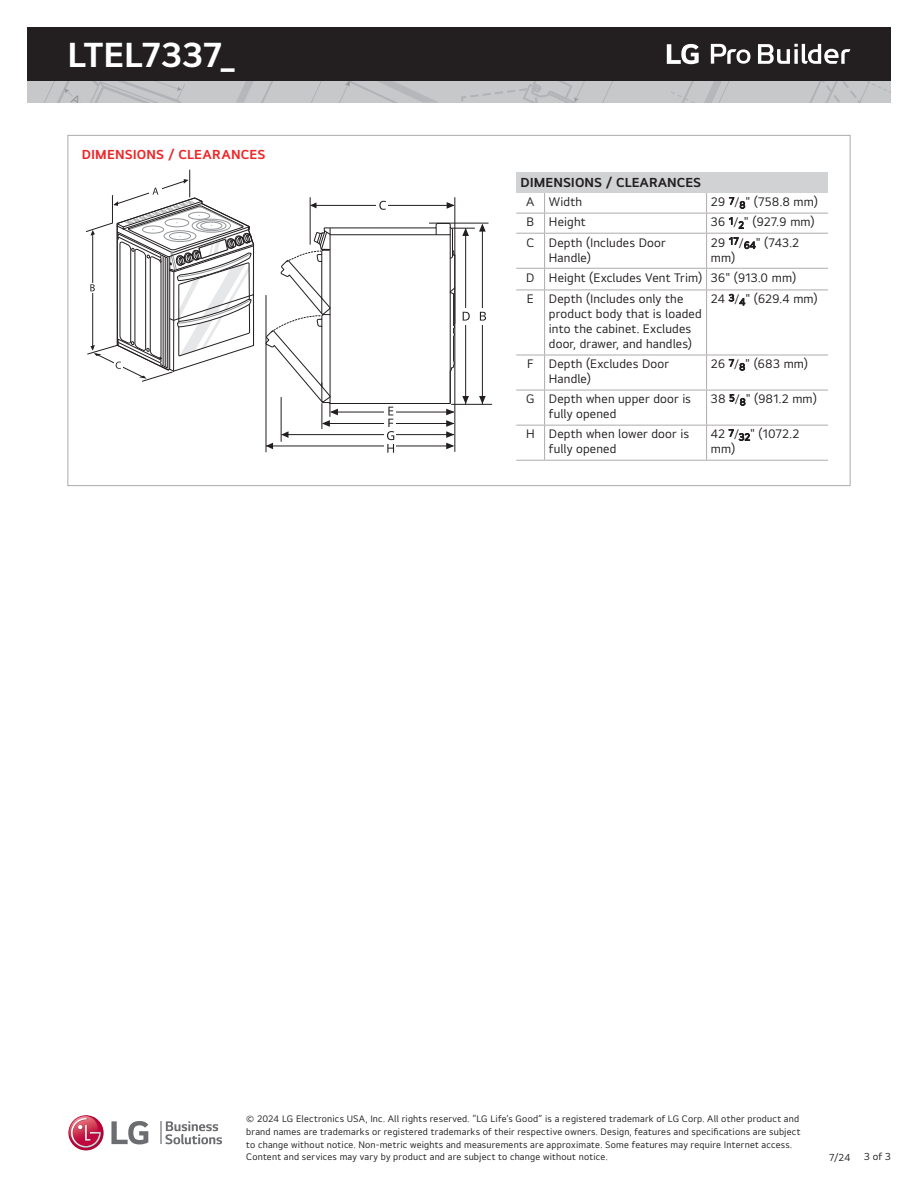
<style>
.page{position:relative;width:918px;height:1188px;background:#fff}
.page>*{position:absolute;margin:0;border:0;box-sizing:border-box;transform-origin:0 0}
._01_LG_sku{font:700 36px "LGEI Text";letter-spacing:-.01em;color:#fff}
._06_LG_installation_header_red{font:700 13.5px "LGEI Text";letter-spacing:.01em;color:#ee2628}
._04_LG_Signature_Spec_header{font:700 13.5px "LGEI Text";color:#231f20}
._05_LG_spec_text{font:12.75px/15px "LGEI Text";letter-spacing:.01em;color:#231f20}
._08_LG_folio_and_date{font:10.5px "LGEI Text";color:#231f20}
.t1{font:9.75px/12.8px "LGEI Text";letter-spacing:.02em;color:#231f20}
.s1{font-size:11.55px}
</style>
<div class="page">
<div style="left:27px;top:27px;width:864px;height:54px;background:#231f20"></div>
<svg style="left:111px;top:1121px;width:37px;height:23px"></svg>
<svg style="left:68px;top:1115px;width:36px;height:35px"></svg>
<svg style="left:68px;top:1116px;width:33px;height:32px"></svg>
<svg style="left:161px;top:1121px;width:61px;height:23px"></svg>
<div style="left:27px;top:81px;width:864px;height:22px;background:#c7c8ca"></div>
<svg style="left:236px;top:81px;width:202px;height:22px"></svg>
<svg style="left:461px;top:81px;width:430px;height:22px"></svg>
<svg style="left:667px;top:44px;width:32px;height:20px"></svg>
<svg style="left:758px;top:44px;width:92px;height:20px"></svg>
<svg style="left:711px;top:44px;width:39px;height:20px"></svg>
<svg style="left:86px;top:169px;width:169px;height:213px"></svg>
<hr style="left:451px;top:404px;width:41px;height:1px;background:#231f20">
<hr style="left:429px;top:223px;width:59px;height:1px;background:#231f20">
<hr style="left:310px;top:198px;width:1px;height:46px;background:#231f20">
<hr style="left:454px;top:198px;width:1px;height:254px;background:#231f20">
<hr style="left:311px;top:205px;width:143px;height:1px;background:#231f20">
<svg style="left:310px;top:202px;width:7px;height:6px"></svg>
<svg style="left:447px;top:202px;width:8px;height:7px"></svg>
<div style="left:376px;top:198px;width:12px;height:16px;background:#fff"></div>
<svg style="left:379px;top:201px;width:7px;height:9px"></svg>
<svg style="left:265px;top:222px;width:221px;height:231px"></svg>
<div style="left:516px;top:173px;width:312px;height:20px;background:#d1d2d4"></div>
<hr style="left:545px;top:290px;width:162px;height:1px;background:#afacaa">
<hr style="left:707px;top:290px;width:121px;height:1px;background:#afacaa">
<svg style="left:516px;top:355px;width:28px;height:1px"></svg>
<hr style="left:545px;top:355px;width:162px;height:1px;background:#afacaa">
<svg style="left:516px;top:390px;width:28px;height:1px"></svg>
<svg style="left:516px;top:425px;width:29px;height:1px"></svg>
<svg style="left:516px;top:460px;width:29px;height:1px"></svg>
<hr style="left:545px;top:213px;width:162px;height:1px;background:#afacaa">
<svg style="left:516px;top:193px;width:29px;height:41px"></svg>
<hr style="left:545px;top:233px;width:162px;height:1px;background:#afacaa">
<hr style="left:544px;top:234px;width:1px;height:34px;background:#afacaa">
<hr style="left:545px;top:268px;width:162px;height:1px;background:#afacaa">
<svg style="left:516px;top:268px;width:29px;height:23px"></svg>
<hr style="left:544px;top:290px;width:1px;height:65px;background:#afacaa">
<hr style="left:544px;top:355px;width:1px;height:35px;background:#afacaa">
<svg style="left:706px;top:269px;width:1px;height:21px"></svg>
<hr style="left:706px;top:290px;width:1px;height:65px;background:#afacaa">
<hr style="left:545px;top:390px;width:162px;height:1px;background:#afacaa">
<hr style="left:544px;top:390px;width:1px;height:35px;background:#afacaa">
<hr style="left:545px;top:425px;width:162px;height:1px;background:#afacaa">
<hr style="left:544px;top:426px;width:1px;height:34px;background:#afacaa">
<hr style="left:706px;top:426px;width:1px;height:34px;background:#afacaa">
<hr style="left:545px;top:460px;width:162px;height:1px;background:#afacaa">
<hr style="left:707px;top:355px;width:121px;height:1px;background:#afacaa">
<hr style="left:706px;top:355px;width:1px;height:35px;background:#afacaa">
<svg style="left:706px;top:193px;width:1px;height:40px"></svg>
<hr style="left:707px;top:213px;width:121px;height:1px;background:#afacaa">
<hr style="left:707px;top:233px;width:121px;height:1px;background:#afacaa">
<hr style="left:706px;top:234px;width:1px;height:34px;background:#afacaa">
<hr style="left:707px;top:268px;width:121px;height:1px;background:#afacaa">
<hr style="left:707px;top:390px;width:121px;height:1px;background:#afacaa">
<hr style="left:706px;top:390px;width:1px;height:35px;background:#afacaa">
<hr style="left:707px;top:425px;width:121px;height:1px;background:#afacaa">
<hr style="left:707px;top:460px;width:121px;height:1px;background:#afacaa">
<svg style="left:44px;top:81px;width:141px;height:22px"></svg>
<p class="_01_LG_sku" style="left:68px;top:32px;width:170px">LTEL7337_</p>
<p class="_06_LG_installation_header_red" style="left:82px;top:146px;width:185px">DIMENSIONS / CLEARANCES</p>
<p class="_04_LG_Signature_Spec_header" style="left:521px;top:174px;width:182px">DIMENSIONS / CLEARANCES</p>
<p class="_05_LG_spec_text" style="left:526px;top:194px;width:10px">A</p>
<p class="_05_LG_spec_text" style="left:549px;top:194px;width:35px">Width</p>
<p class="_05_LG_spec_text" style="left:711px;top:194px;width:109px">29 <sup>7</sup><span class="s1">/</span><sub>8</sub>" (758.8 mm)</p>
<p class="_05_LG_spec_text" style="left:527px;top:214px;width:9px">B</p>
<p class="_05_LG_spec_text" style="left:549px;top:214px;width:38px">Height</p>
<p class="_05_LG_spec_text" style="left:711px;top:214px;width:105px">36 <sup>1</sup><span class="s1">/</span><sub>2</sub>" (927.9 mm)</p>
<p class="_05_LG_spec_text" style="left:526px;top:234px;width:9px">C</p>
<p class="_05_LG_spec_text" style="left:549px;top:234px;width:118px">Depth (Includes Door<br>Handle)</p>
<p class="_05_LG_spec_text" style="left:711px;top:234px;width:90px">29 <sup>17</sup><span class="s1">/</span><sub>64</sub>" (743.2 mm)</p>
<p class="_05_LG_spec_text" style="left:526px;top:270px;width:10px">D</p>
<p class="_05_LG_spec_text" style="left:549px;top:270px;width:155px">Height (Excludes Vent Trim)</p>
<p class="_05_LG_spec_text" style="left:711px;top:270px;width:87px">36" (913.0 mm)</p>
<p class="_05_LG_spec_text" style="left:527px;top:291px;width:9px">E</p>
<p class="_05_LG_spec_text" style="left:549px;top:291px;width:154px">Depth (Includes only the product body that is loaded into the cabinet. Excludes door, drawer, and handles)</p>
<p class="_05_LG_spec_text" style="left:711px;top:291px;width:108px">24 <sup>3</sup><span class="s1">/</span><sub>4</sub>" (629.4 mm)</p>
<p class="_05_LG_spec_text" style="left:527px;top:356px;width:8px">F</p>
<p class="_05_LG_spec_text" style="left:549px;top:356px;width:122px">Depth (Excludes Door<br>Handle)</p>
<p class="_05_LG_spec_text" style="left:711px;top:356px;width:99px">26 <sup>7</sup><span class="s1">/</span><sub>8</sub>" (683 mm)</p>
<p class="_05_LG_spec_text" style="left:526px;top:391px;width:10px">G</p>
<p class="_05_LG_spec_text" style="left:549px;top:391px;width:144px">Depth when upper door is fully opened</p>
<p class="_05_LG_spec_text" style="left:711px;top:391px;width:107px">38 <sup>5</sup><span class="s1">/</span><sub>8</sub>" (981.2 mm)</p>
<p class="_05_LG_spec_text" style="left:526px;top:426px;width:10px">H</p>
<p class="_05_LG_spec_text" style="left:549px;top:426px;width:142px">Depth when lower door is fully opened</p>
<p class="_05_LG_spec_text" style="left:711px;top:426px;width:90px">42 <sup>7</sup><span class="s1">/</span><sub>32</sub>" (1072.2 mm)</p>
<p class="t1" style="left:246px;top:1112px;width:556px">© 2024 LG Electronics USA, Inc. All rights reserved. “LG Life’s Good” is a registered trademark of LG Corp. All other product and brand names are trademarks or registered trademarks of their respective owners. Design, features and specifications are subject to change without notice. Non-metric weights and measurements are approximate. Some features may require Internet access.<br>Content and services may vary by product and are subject to change without notice.</p>
<p class="_08_LG_folio_and_date" style="left:829px;top:1151px;width:23px">7/24</p>
<p class="_08_LG_folio_and_date" style="left:864px;top:1150px;width:28px">3 of 3</p>
</div>
